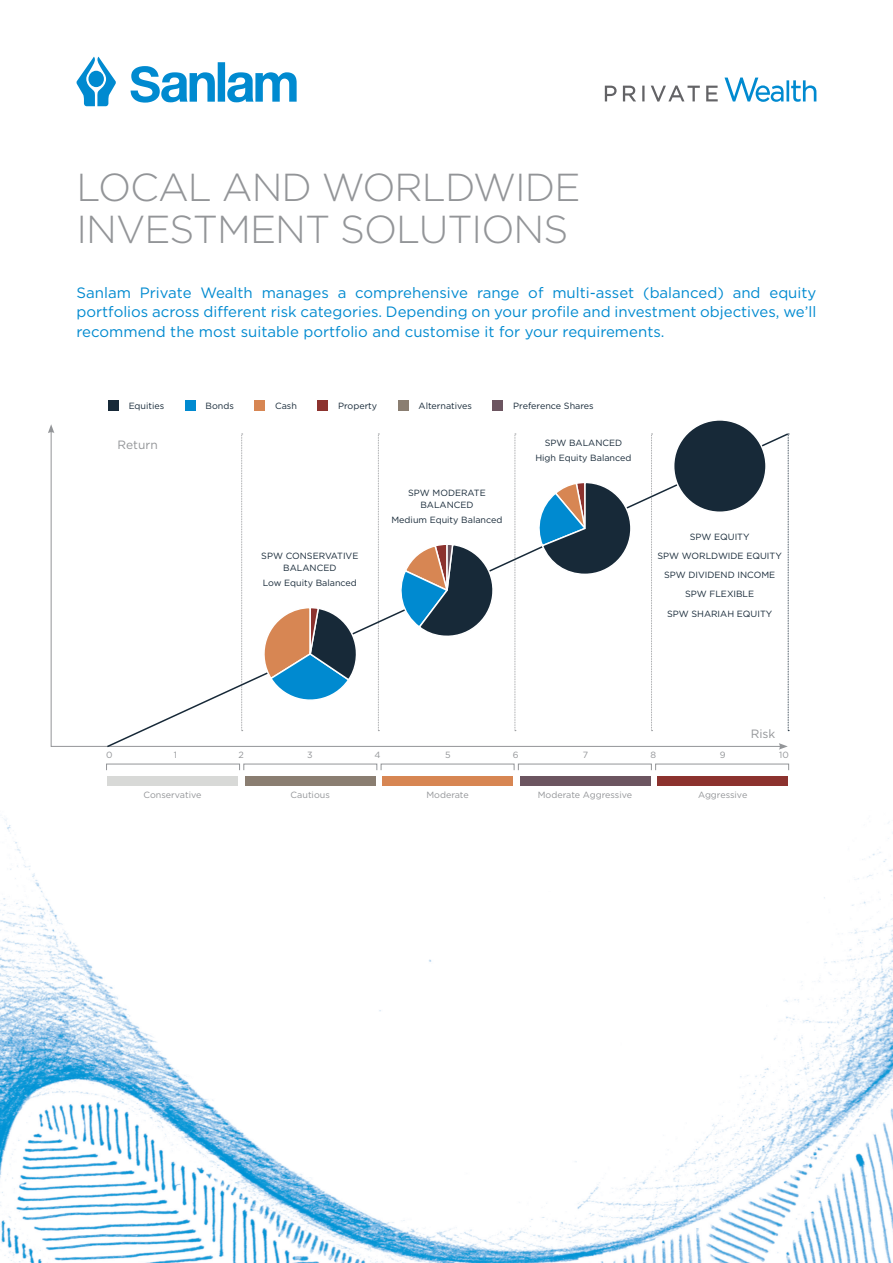
<style>
.page{position:relative;width:893px;height:1263px;background:#fff}
.page>*{position:absolute;margin:0;border:0;box-sizing:border-box;transform-origin:0 0}
.t1{font:300 39px/42px "Gotham";letter-spacing:-.025em;color:#939598}
.t2{font:15px/19.5px "Gotham";color:#008ad0;text-align:justify}
.t3{font:12px "Gotham";color:#939598}
.t4{font:9px/12px "Gotham";color:#172938;text-align:center}
.t5{font:9px "Gotham";color:#939598}
</style>
<div class="page">
<svg style="left:77px;top:57px;width:220px;height:49px"></svg>
<svg style="left:724px;top:77px;width:92px;height:25px"></svg>
<svg style="left:605px;top:86px;width:113px;height:16px"></svg>
<img style="left:0;top:817px;width:893px;height:446px">
<svg style="left:48px;top:424px;width:6px;height:9px"></svg>
<svg style="left:105px;top:433px;width:685px;height:315px"></svg>
<div style="left:108px;top:776px;width:130px;height:9px;background:#d8d9d7"></div>
<div style="left:245px;top:776px;width:130px;height:9px;background:#8a7e71"></div>
<div style="left:382px;top:776px;width:131px;height:9px;background:#d78653"></div>
<div style="left:520px;top:776px;width:130px;height:9px;background:#6c5560"></div>
<div style="left:657px;top:776px;width:130px;height:9px;background:#8c322e"></div>
<div style="left:106px;top:764px;width:134px;height:6px;border:1px solid #939598"></div>
<div style="left:244px;top:764px;width:133px;height:6px;border:1px solid #939598"></div>
<div style="left:381px;top:764px;width:133px;height:6px;border:1px solid #939598"></div>
<div style="left:518px;top:764px;width:134px;height:6px;border:1px solid #939598"></div>
<div style="left:655px;top:764px;width:134px;height:6px;border:1px solid #939598"></div>
<div style="left:108px;top:401px;width:11px;height:10px;background:#172938"></div>
<div style="left:185px;top:401px;width:10px;height:10px;background:#008ad0"></div>
<div style="left:255px;top:401px;width:10px;height:10px;background:#d78653"></div>
<div style="left:318px;top:401px;width:10px;height:10px;background:#8c322e"></div>
<div style="left:398px;top:401px;width:10px;height:10px;background:#8a7e71"></div>
<div style="left:493px;top:401px;width:10px;height:10px;background:#6c5560"></div>
<svg style="left:257px;top:606px;width:103px;height:100px"></svg>
<svg style="left:396px;top:543px;width:100px;height:96px"></svg>
<svg style="left:535px;top:481px;width:97px;height:95px"></svg>
<div style="left:674px;top:420px;width:92px;height:92px;background:#172938;border-radius:50%"></div>
<div style="left:673px;top:419px;width:94px;height:94px;border:2px solid #fff;border-radius:50%"></div>
<p class="t1" style="left:77px;top:165px;width:505px">LOCAL AND WORLDWIDE<br>INVESTMENT SOLUTIONS</p>
<p class="t2" style="left:77px;top:282px;width:741px">Sanlam Private Wealth manages a comprehensive range of multi-asset (balanced) and equity portfolios across different risk categories. Depending on your profile and investment objectives, we’ll recommend the most suitable portfolio and customise it for your requirements.</p>
<p class="t4" style="left:129px;top:400px;width:37px">Equities</p>
<p class="t4" style="left:206px;top:400px;width:30px">Bonds</p>
<p class="t4" style="left:275px;top:400px;width:23px">Cash</p>
<p class="t4" style="left:338px;top:400px;width:41px">Property</p>
<p class="t4" style="left:419px;top:400px;width:55px">Alternatives</p>
<p class="t4" style="left:513px;top:400px;width:82px">Preference Shares</p>
<p class="t3" style="left:118px;top:437px;width:42px">Return</p>
<p class="t4" style="left:261px;top:550px;width:99px">SPW CONSERVATIVE<br>BALANCED</p>
<p class="t4" style="left:263px;top:577px;width:96px">Low Equity Balanced</p>
<p class="t4" style="left:408px;top:487px;width:79px">SPW MODERATE<br>BALANCED</p>
<p class="t4" style="left:391px;top:514px;width:112px">Medium Equity Balanced</p>
<p class="t4" style="left:545px;top:437px;width:79px">SPW BALANCED</p>
<p class="t4" style="left:535px;top:452px;width:98px">High Equity Balanced</p>
<p class="t4" style="left:690px;top:530px;width:61px">SPW EQUITY</p>
<p class="t4" style="left:657px;top:550px;width:126px">SPW WORLDWIDE EQUITY</p>
<p class="t4" style="left:664px;top:569px;width:113px">SPW DIVIDEND INCOME</p>
<p class="t4" style="left:685px;top:588px;width:71px">SPW FLEXIBLE</p>
<p class="t4" style="left:667px;top:607px;width:107px">SPW SHARIAH EQUITY</p>
<p class="t3" style="left:751px;top:726px;width:26px">Risk</p>
<p class="t5" style="left:106px;top:749px;width:8px">0</p>
<p class="t5" style="left:174px;top:749px;width:5px">1</p>
<p class="t5" style="left:239px;top:749px;width:7px">2</p>
<p class="t5" style="left:307px;top:749px;width:7px">3</p>
<p class="t5" style="left:375px;top:749px;width:8px">4</p>
<p class="t5" style="left:445px;top:749px;width:7px">5</p>
<p class="t5" style="left:513px;top:749px;width:7px">6</p>
<p class="t5" style="left:583px;top:749px;width:7px">7</p>
<p class="t5" style="left:650px;top:749px;width:7px">8</p>
<p class="t5" style="left:720px;top:749px;width:7px">9</p>
<p class="t5" style="left:779px;top:749px;width:11px">10</p>
<p class="t5" style="left:143px;top:789px;width:59px">Conservative</p>
<p class="t5" style="left:291px;top:789px;width:41px">Cautious</p>
<p class="t5" style="left:426px;top:789px;width:44px">Moderate</p>
<p class="t5" style="left:538px;top:789px;width:96px">Moderate Aggressive</p>
<p class="t5" style="left:698px;top:789px;width:51px">Aggressive</p>
</div>
